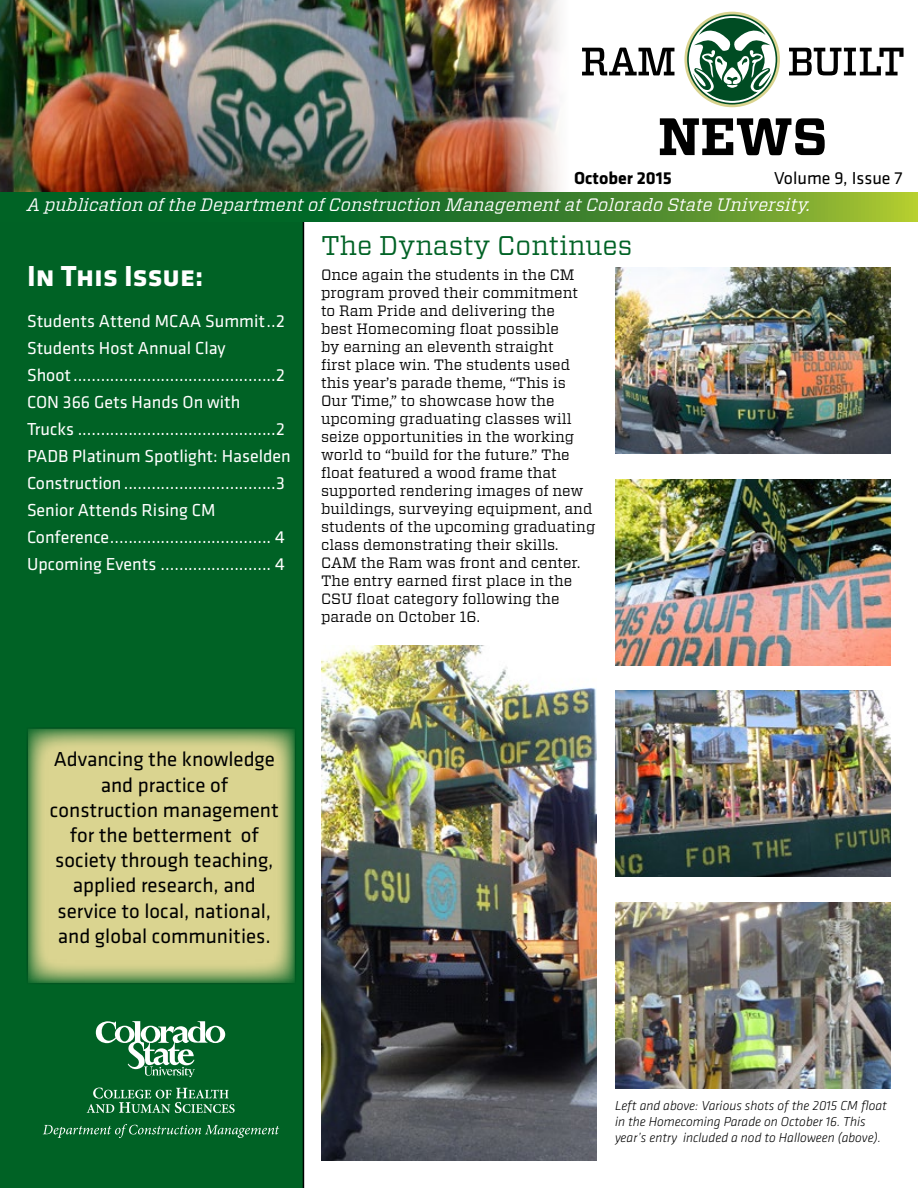
<style>
.page{position:relative;width:918px;height:1188px;background:#fff}
.page>*{position:absolute;margin:0;border:0;box-sizing:border-box;transform-origin:0 0}
.t1{font:700 52.5px "Vitesse";color:#000}
.t2{font:700 30px "Klavika";color:#fff}
.t3{font:27px "Vitesse";color:#006225}
.t4{font:21px/25.2px "Klavika";color:#000;text-align:center}
.t5{font:18px/27px "Klavika";color:#fff}
.t6{font:italic 18px "Vitesse";color:#fff}
.t7{font:18px "Klavika";color:#000}
.t8{font:700 18px "Klavika";color:#000}
.t9{font:15px/18px "Vitesse";color:#000}
.t10{font:italic 300 13.5px/16.2px "Klavika";color:#000}
</style>
<div class="page">
<div style="left:0;top:222px;width:304px;height:966px;background:#006225"></div>
<img style="left:0;top:0;width:560px;height:192px">
<svg style="left:0;top:192px;width:918px;height:30px;background:#327e2a"></svg>
<svg style="left:96px;top:1021px;width:129px;height:57px"></svg>
<svg style="left:87px;top:1088px;width:148px;height:25px;background:#378354"></svg>
<svg style="left:43px;top:1124px;width:236px;height:14px;background:#2a7b48"></svg>
<svg style="left:29px;top:730px;width:264px;height:252px;background:#cacb88"></svg>
<svg style="left:582px;top:48px;width:92px;height:27px"></svg>
<svg style="left:684px;top:12px;width:96px;height:95px"></svg>
<svg style="left:789px;top:48px;width:115px;height:27px"></svg>
<img style="left:615px;top:268px;width:276px;height:186px">
<img style="left:615px;top:479px;width:276px;height:186px">
<img style="left:321px;top:645px;width:276px;height:516px">
<img style="left:615px;top:691px;width:276px;height:186px">
<img style="left:615px;top:902px;width:276px;height:186px">
<h1 class="t1" style="left:658px;top:102px;width:171px">NEWS</h1>
<p class="t8" style="left:574px;top:165px;width:99px">October 2015</p>
<p class="t7" style="left:774px;top:166px;width:130px">Volume 9, Issue 7</p>
<p class="t6" style="left:27px;top:192px;width:785px">A publication of the Department of Construction Management at Colorado State University.</p>
<h2 class="t2" style="left:27px;top:255px;width:178px">In This Issue:</h2>
<p class="t5" style="left:27px;top:307px;width:265px">Students Attend MCAA Summit..2<br>Students Host Annual Clay Shoot............................................2<br>CON 366 Gets Hands On with Trucks ...........................................2<br>PADB Platinum Spotlight: Haselden Construction.................................3<br>Senior Attends Rising CM Conference................................... 4<br>Upcoming Events ........................ 4</p>
<h3 class="t3" style="left:321px;top:228px;width:313px">The Dynasty Continues</h3>
<p class="t9" style="left:321px;top:265px;width:276px">Once again the students in the CM program proved their commitment to Ram Pride and delivering the<br>best Homecoming float possible<br>by earning an eleventh straight<br>first place win. The students used this year’s parade theme, “This is<br>Our Time,” to showcase how the upcoming graduating classes will seize opportunities in the working world to “build for the future.” The float featured a wood frame that supported rendering images of new buildings, surveying equipment, and students of the upcoming graduating class demonstrating their skills.<br>CAM the Ram was front and center.<br>The entry earned first place in the<br>CSU float category following the parade on October 16.</p>
<h3 class="t4" style="left:50px;top:746px;width:230px">Advancing the knowledge and practice of construction management for the betterment of society through teaching, applied research, and service to local, national, and global communities.</h3>
<p class="t10" style="left:615px;top:1097px;width:273px">Left and above: Various shots of the 2015 CM float in the Homecoming Parade on October 16. This year’s entry included a nod to Halloween (above).</p>
</div>
